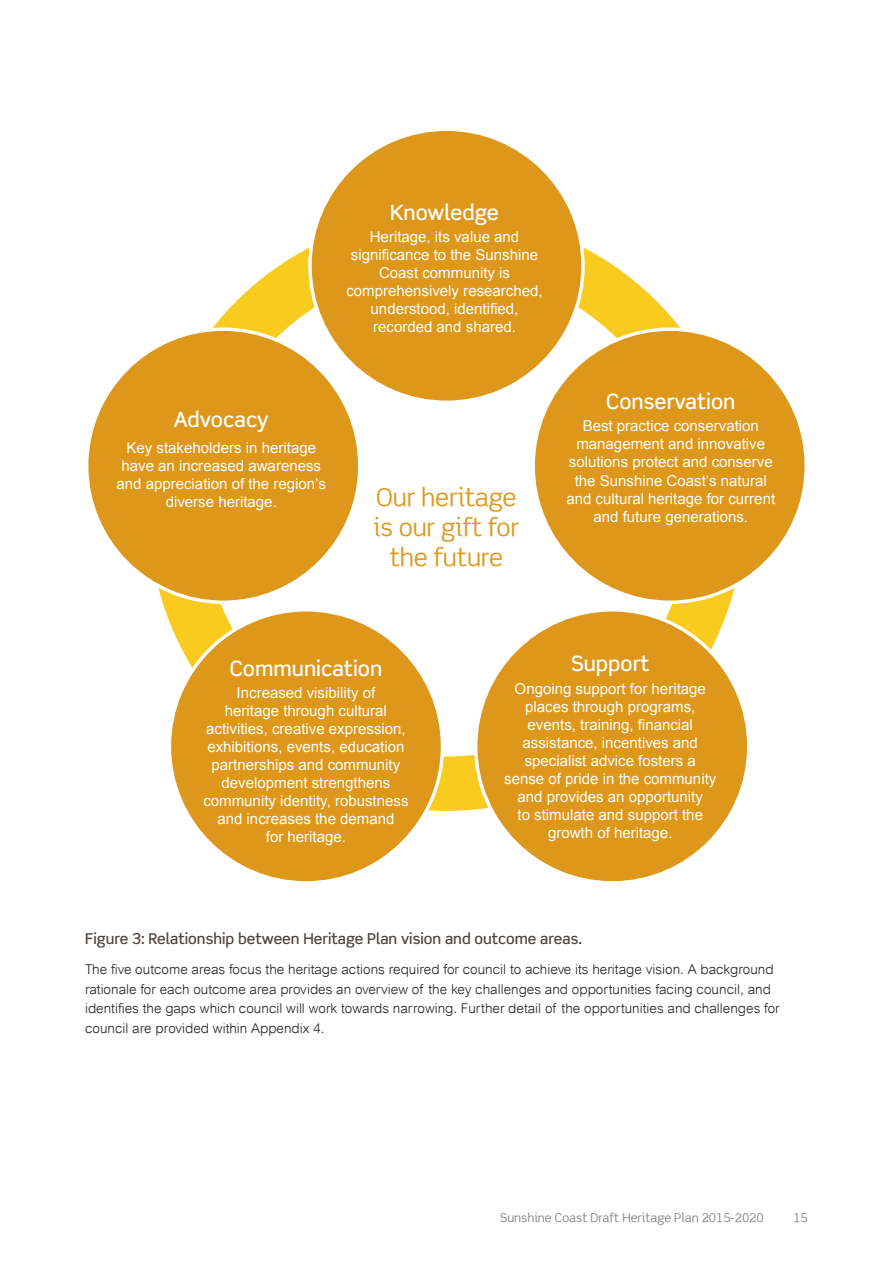
<style>
.page{position:relative;width:893px;height:1263px;background:#fff}
.page>*{position:absolute;margin:0;border:0;box-sizing:border-box;transform-origin:0 0}
.t1{font:24.45px/30px "Scene Alt";letter-spacing:-.01em;color:#dd971a;text-align:center}
.t2{font:500 21px "Scene Std";color:#fff}
.t3{font:15px/18px "Arial";color:#fff;text-align:center}
.t4{font:500 15px "Scene Std";color:#4e4540}
.t5{font:300 13.5px/19.5px "Arial";color:#231f20}
.t6{font:12px "Scene Alt";color:#808285}
</style>
<div class="page">
<svg style="left:149px;top:214px;width:595px;height:597px;background:#f9cf31"></svg>
<div style="left:203px;top:268px;width:487px;height:488px;background:#fff;border-radius:50%"></div>
<div style="left:310px;top:130px;width:273px;height:271px;background:#dd971a;border-radius:50%"></div>
<div style="left:87px;top:330px;width:273px;height:271px;background:#dd971a;border-radius:50%"></div>
<div style="left:533px;top:330px;width:273px;height:271px;background:#dd971a;border-radius:50%"></div>
<div style="left:476px;top:611px;width:273px;height:271px;background:#dd971a;border-radius:50%"></div>
<div style="left:169px;top:611px;width:273px;height:271px;background:#dd971a;border-radius:50%"></div>
<h2 class="t2" style="left:390px;top:199px;width:110px">Knowledge</h2>
<p class="t3" style="left:346px;top:228px;width:198px">Heritage, its value and significance to the Sunshine<br>Coast community is comprehensively researched, understood, identified, recorded and shared.</p>
<h2 class="t2" style="left:174px;top:406px;width:96px">Advocacy</h2>
<p class="t3" style="left:116px;top:439px;width:211px">Key stakeholders in heritage have an increased awareness and appreciation of the regionʼs diverse heritage.</p>
<h1 class="t1" style="left:373px;top:482px;width:147px">Our heritage is our gift for the future</h1>
<h2 class="t2" style="left:606px;top:388px;width:131px">Conservation</h2>
<p class="t3" style="left:566px;top:417px;width:210px">Best practice conservation management and innovative solutions protect and conserve the Sunshine Coastʼs natural and cultural heritage for current and future generations.</p>
<h2 class="t2" style="left:230px;top:655px;width:154px">Communication</h2>
<p class="t3" style="left:203px;top:684px;width:207px">Increased visibility of<br>heritage through cultural activities, creative expression, exhibitions, events, education partnerships and community development strengthens community identity, robustness and increases the demand<br>for heritage.</p>
<h2 class="t2" style="left:571px;top:651px;width:80px">Support</h2>
<p class="t3" style="left:504px;top:679px;width:214px">Ongoing support for heritage places through programs, events, training, financial assistance, incentives and specialist advice fosters a sense of pride in the community and provides an opportunity<br>to stimulate and support the growth of heritage.</p>
<p class="t4" style="left:85px;top:929px;width:498px">Figure 3: Relationship between Heritage Plan vision and outcome areas.</p>
<p class="t5" style="left:85px;top:960px;width:696px">The five outcome areas focus the heritage actions required for council to achieve its heritage vision. A background rationale for each outcome area provides an overview of the key challenges and opportunities facing council, and identifies the gaps which council will work towards narrowing. Further detail of the opportunities and challenges for council are provided within Appendix 4.</p>
<p class="t6" style="left:500px;top:1210px;width:265px">Sunshine Coast Draft Heritage Plan 2015-2020</p>
<p class="t6" style="left:793px;top:1210px;width:16px">15</p>
</div>
